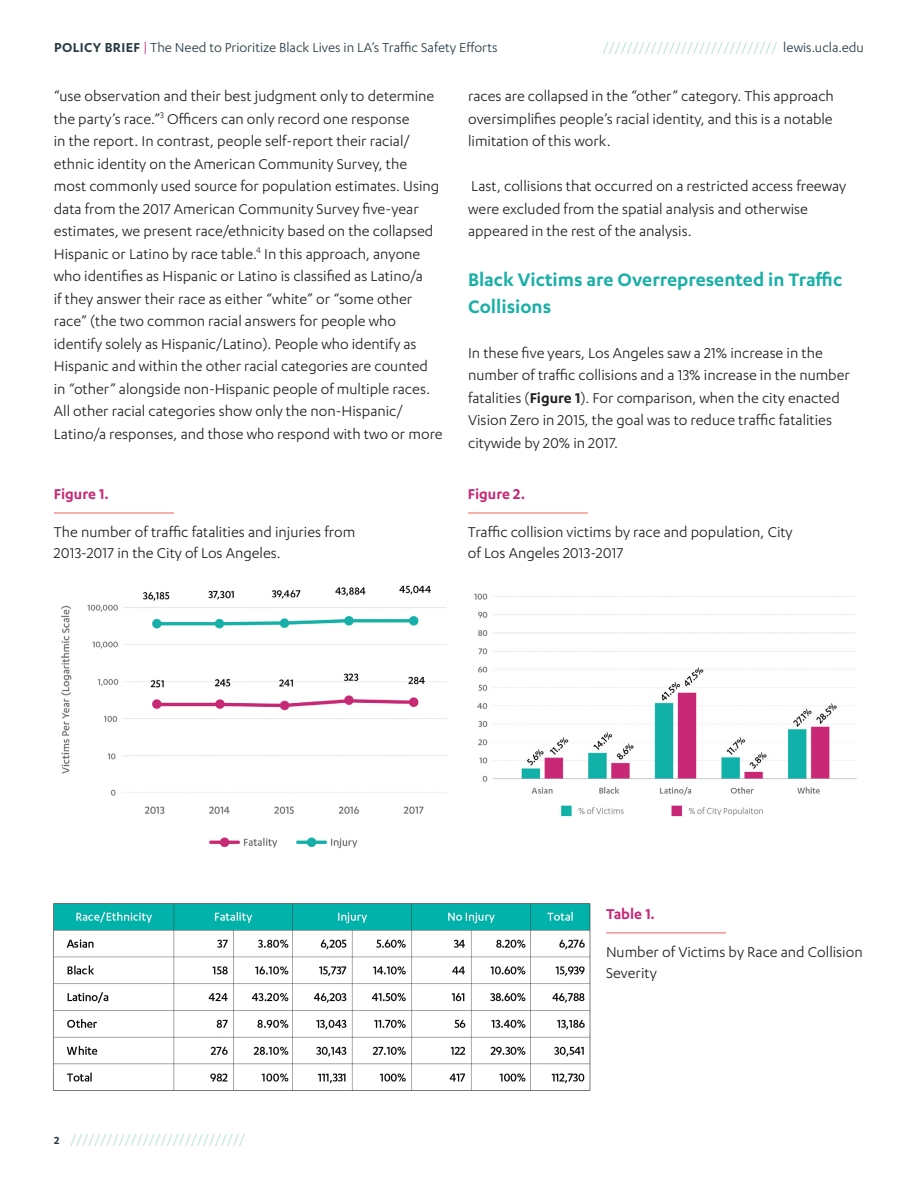
<style>
.page{position:relative;width:918px;height:1188px;background:#fff}
.page>*{position:absolute;margin:0;border:0;box-sizing:border-box;transform-origin:0 0}
.t1{font:600 21px/27px "Karbon";color:#1aafa7}
.Body_Copy{font:16.5px/22.5px "Karbon";color:#231e1e}
.Body_Copy-2{font:600 16.5px "Karbon";color:#c72776}
.t2{font:15px "Karbon";color:#afddd3}
.Small_Page_Header{font:15px "Karbon";color:#273a43}
.s1{font-weight:600}
.s2{color:#c72776}
.s3{color:#273a43}
.s4{font-weight:600;font-size:12px;color:#273a43}
</style>
<div class="page">
<hr style="left:468px;top:512px;width:120px;height:2px;background:#f59592">
<hr style="left:54px;top:512px;width:120px;height:2px;background:#f59592">
<img style="left:61px;top:585px;width:386px;height:263px">
<img style="left:474px;top:593px;width:383px;height:224px">
<hr style="left:606px;top:932px;width:120px;height:2px;background:#f59592">
<img style="left:53px;top:903px;width:538px;height:188px">
<p class="Small_Page_Header" style="left:54px;top:39px;width:445px"><span class="s1">POLICY BRIEF</span> <span class="s2">|</span> The Need to Prioritize Black Lives in LA’s Traffic Safety Efforts</p>
<p class="t2" style="left:603px;top:39px;width:263px">///////////////////////////// <span class="s3">lewis.ucla.edu</span></p>
<p class="Body_Copy" style="left:54px;top:85px;width:390px">“use observation and their best judgment only to determine the party’s race.”<sup>3</sup> Officers can only record one response<br>in the report. In contrast, people self-report their racial/ ethnic identity on the American Community Survey, the most commonly used source for population estimates. Using data from the 2017 American Community Survey five-year estimates, we present race/ethnicity based on the collapsed Hispanic or Latino by race table.<sup>4</sup> In this approach, anyone who identifies as Hispanic or Latino is classified as Latino/a<br>if they answer their race as either “white” or “some other race” (the two common racial answers for people who identify solely as Hispanic/Latino). People who identify as Hispanic and within the other racial categories are counted in “other” alongside non-Hispanic people of multiple races.<br>All other racial categories show only the non-Hispanic/ Latino/a responses, and those who respond with two or more</p>
<p class="Body_Copy" style="left:468px;top:85px;width:367px;text-align:justify">races are collapsed in the “other” category. This approach oversimplifies people’s racial identity, and this is a notable limitation of this work.</p>
<p class="Body_Copy" style="left:468px;top:175px;width:380px">Last, collisions that occurred on a restricted access freeway were excluded from the spatial analysis and otherwise appeared in the rest of the analysis.</p>
<p class="t1" style="left:468px;top:265px;width:376px">Black Victims are Overrepresented in Traffic<br>Collisions</p>
<p class="Body_Copy" style="left:468px;top:341px;width:383px">In these five years, Los Angeles saw a 21% increase in the number of traffic collisions and a 13% increase in the number fatalities (<span class="s1">Figure 1</span>). For comparison, when the city enacted Vision Zero in 2015, the goal was to reduce traffic fatalities citywide by 20% in 2017.</p>
<p class="Body_Copy-2" style="left:54px;top:485px;width:56px">Figure 1.</p>
<p class="Body_Copy-2" style="left:468px;top:485px;width:59px">Figure 2.</p>
<p class="Body_Copy" style="left:54px;top:521px;width:303px;line-height:21px">The number of traffic fatalities and injuries from<br>2013-2017 in the City of Los Angeles.</p>
<p class="Body_Copy" style="left:468px;top:521px;width:326px;line-height:21px">Traffic collision victims by race and population, City of Los Angeles 2013-2017</p>
<p class="t2" style="left:54px;top:1131px;width:193px"><span class="s4">2</span> /////////////////////////////</p>
<p class="Body_Copy-2" style="left:606px;top:905px;width:50px">Table 1.</p>
<p class="Body_Copy" style="left:606px;top:941px;width:258px;line-height:21px">Number of Victims by Race and Collision<br>Severity</p>
</div>
